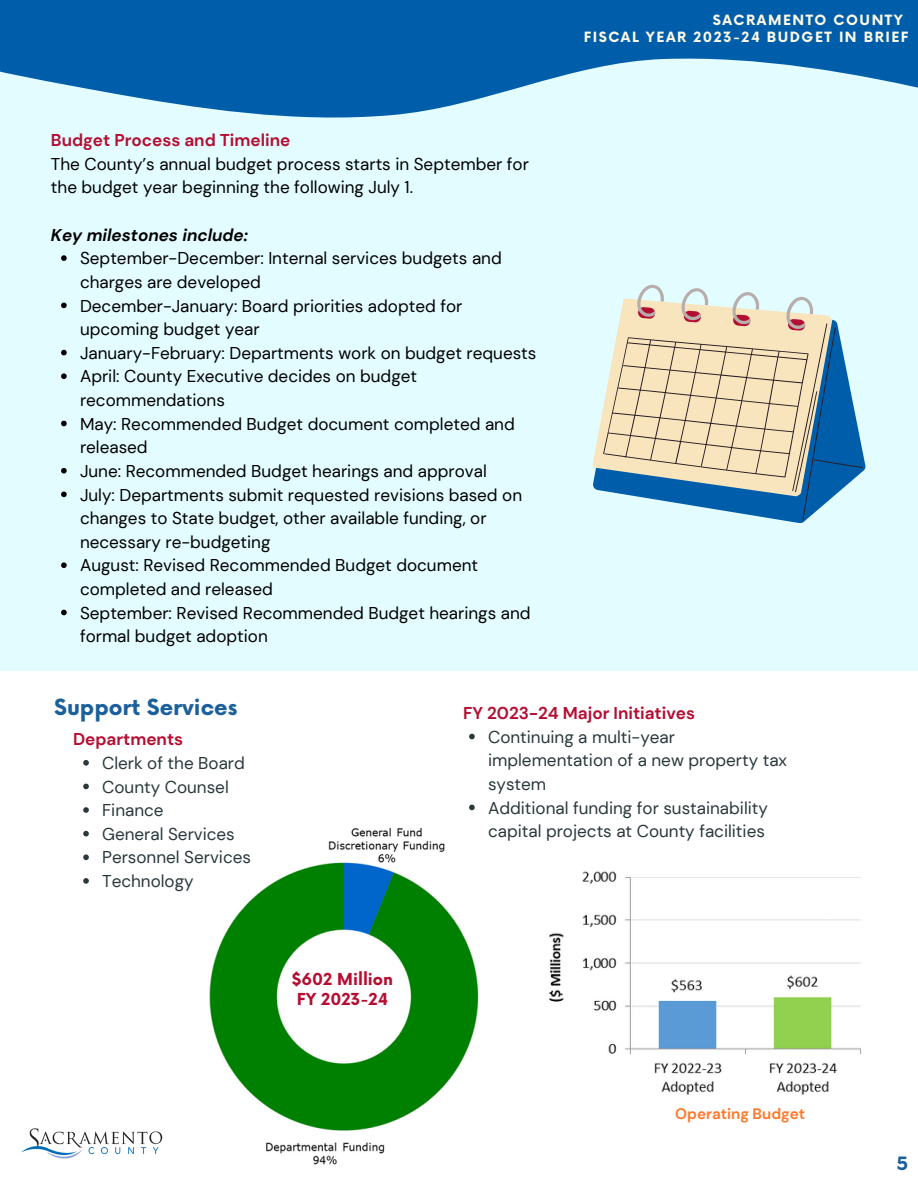
<style>
.page{position:relative;width:918px;height:1188px;background:#fff}
.page>*{position:absolute;margin:0;border:0;box-sizing:border-box;transform-origin:0 0}
.t1{font:700 21.75px "Now";color:#1c609b}
.t2{font:700 18px "Now";color:#1c609b}
.t3{font:17.1px/23.7px "DM Sans";color:#000}
.t4{font:17.1px/23.7px "DM Sans";color:#2a383b}
.t5{font:700 17.1px "DM Sans";color:#b40f32}
.t6{font:italic 700 17.1px "DM Sans";color:#000}
.t7{font:700 16.05px "Now";color:#b40f32}
.t8{font:700 15.15px "DM Sans";color:#ff792c}
.t9{font:700 13.8px "Now";letter-spacing:.11em;color:#fefae6}
</style>
<div class="page">
<div style="left:0;top:38px;width:918px;height:633px;background:#e2fcff"></div>
<svg style="left:0;top:0;width:918px;height:118px;fill:#005daa"></svg>
<img style="left:21px;top:1128px;width:142px;height:31px">
<svg style="left:592px;top:299px;width:240px;height:192px"></svg>
<svg style="left:603px;top:323px;width:260px;height:198px;background:#b4bfb9"></svg>
<svg style="left:637px;top:284px;width:176px;height:47px"></svg>
<img style="left:549px;top:871px;width:312px;height:224px">
<img style="left:209px;top:804px;width:270px;height:361px">
<svg style="left:83px;top:760px;width:6px;height:6px"></svg>
<svg style="left:83px;top:784px;width:6px;height:5px"></svg>
<svg style="left:83px;top:807px;width:6px;height:6px"></svg>
<svg style="left:83px;top:831px;width:6px;height:5px"></svg>
<svg style="left:83px;top:854px;width:6px;height:6px"></svg>
<svg style="left:83px;top:878px;width:6px;height:6px"></svg>
<svg style="left:61px;top:255px;width:6px;height:6px"></svg>
<svg style="left:61px;top:303px;width:6px;height:5px"></svg>
<svg style="left:61px;top:350px;width:6px;height:5px"></svg>
<svg style="left:61px;top:373px;width:6px;height:6px"></svg>
<svg style="left:61px;top:421px;width:6px;height:5px"></svg>
<svg style="left:61px;top:468px;width:6px;height:6px"></svg>
<svg style="left:61px;top:492px;width:6px;height:5px"></svg>
<svg style="left:61px;top:562px;width:6px;height:6px"></svg>
<svg style="left:61px;top:610px;width:6px;height:5px"></svg>
<svg style="left:469px;top:734px;width:6px;height:5px"></svg>
<svg style="left:469px;top:805px;width:6px;height:5px"></svg>
<p class="t5" style="left:51px;top:129px;width:241px">Budget Process and Timeline</p>
<p class="t3" style="left:51px;top:152px;width:479px">The County’s annual budget process starts in September for the budget year beginning the following July 1.</p>
<p class="t6" style="left:51px;top:224px;width:198px">Key milestones include:</p>
<p class="t3" style="left:80px;top:247px;width:423px">September-December: Internal services budgets and charges are developed</p>
<p class="t3" style="left:80px;top:294px;width:384px">December-January: Board priorities adopted for upcoming budget year</p>
<p class="t3" style="left:80px;top:341px;width:458px">January-February: Departments work on budget requests</p>
<p class="t3" style="left:80px;top:365px;width:339px">April: County Executive decides on budget recommendations</p>
<p class="t3" style="left:80px;top:412px;width:436px">May: Recommended Budget document completed and released</p>
<p class="t3" style="left:80px;top:459px;width:408px">June: Recommended Budget hearings and approval</p>
<p class="t3" style="left:80px;top:483px;width:444px">July: Departments submit requested revisions based on changes to State budget, other available funding, or necessary re-budgeting</p>
<p class="t3" style="left:80px;top:554px;width:400px">August: Revised Recommended Budget document completed and released</p>
<p class="t3" style="left:80px;top:601px;width:452px">September: Revised Recommended Budget hearings and formal budget adoption</p>
<p class="t9" style="left:713px;top:13px;width:191px">SACRAMENTO COUNTY</p>
<p class="t9" style="left:584px;top:30px;width:326px">FISCAL YEAR 2023-24 BUDGET IN BRIEF</p>
<p class="t1" style="left:54px;top:696px;width:185px">Support Services</p>
<p class="t5" style="left:73px;top:728px;width:112px">Departments</p>
<p class="t4" style="left:102px;top:751px;width:144px">Clerk of the Board</p>
<p class="t4" style="left:102px;top:775px;width:128px">County Counsel</p>
<p class="t4" style="left:102px;top:799px;width:63px">Finance</p>
<p class="t4" style="left:102px;top:822px;width:134px">General Services</p>
<p class="t4" style="left:102px;top:846px;width:150px">Personnel Services</p>
<p class="t4" style="left:102px;top:869px;width:93px">Technology</p>
<p class="t7" style="left:292px;top:970px;width:103px">$602 Million</p>
<p class="t7" style="left:297px;top:991px;width:93px">FY 2023-24</p>
<p class="t5" style="left:463px;top:702px;width:233px">FY 2023-24 Major Initiatives</p>
<p class="t4" style="left:488px;top:725px;width:301px">Continuing a multi-year implementation of a new property tax system</p>
<p class="t4" style="left:488px;top:796px;width:281px">Additional funding for sustainability capital projects at County facilities</p>
<p class="t8" style="left:675px;top:1104px;width:131px">Operating Budget</p>
<p class="t2" style="left:897px;top:1154px;width:13px">5</p>
</div>
